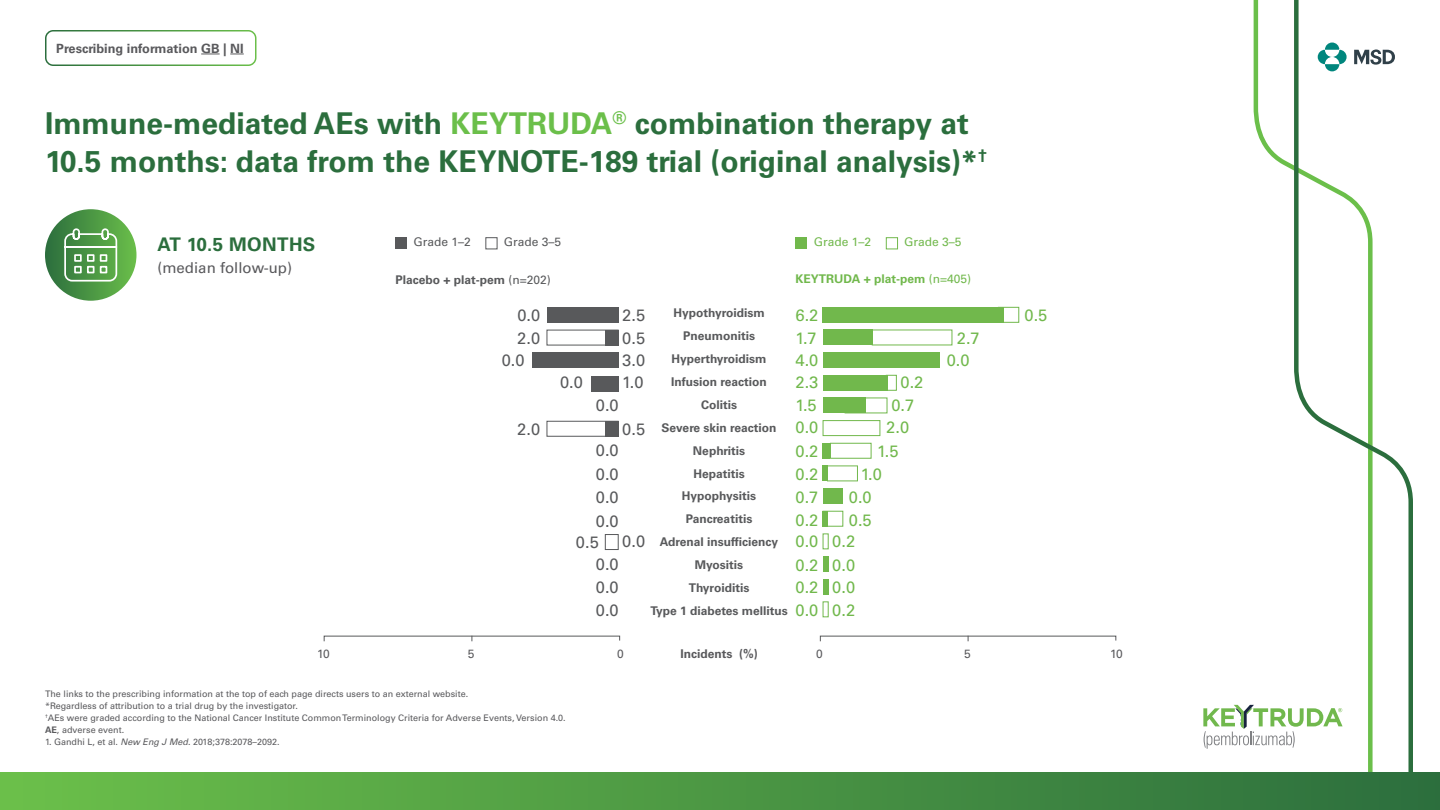
<style>
.page{position:relative;width:1440px;height:810px;background:#fff}
.page>*{position:absolute;margin:0;border:0;box-sizing:border-box;transform-origin:0 0}
.t1{font:700 30px/37.5px "Univers LT Std";color:#2b6e3d}
.t2{font:700 18.75px "Univers LT Std";letter-spacing:.02em;color:#2b6e3d}
.t3{font:16.5px/22.8px "Univers LT Std";color:#71b84c;text-align:justify}
.t4{font:16.5px/23.7px "Univers LT Std";color:#58595b}
.t5{font:15px "Univers LT Std";color:#59595c}
.t6{font:700 12.75px "Univers LT Std";color:#59595c}
.t7{font:700 12px/22.9px "Univers LT Std";color:#58595b;text-align:center}
.t8{font:700 12px "Univers LT Std";color:#71b84c}
.t9{font:12px "Univers LT Std";color:#58595b}
.t10{font:12px "Univers LT Std";color:#71b84c}
.t11{font:700 12px "Univers LT Std";color:#59595c}
.t12{font:12px "Univers LT Std";color:#59595c}
.t13{font:9px/12px "Univers LT Std";color:#59595c}
.s1{color:#6bbf4a}
.s2{font-weight:400}
.s3{font-weight:700}
.s4{font-style:italic}
</style>
<div class="page">
<svg style="left:1253px;top:0;width:38px;height:169px"></svg>
<svg style="left:1291px;top:0;width:122px;height:772px"></svg>
<div style="left:0;top:772px;width:1440px;height:38px;background:linear-gradient(to right,#6bc04a,#2c6e3d)"></div>
<div style="left:1195px;top:699px;width:154px;height:54px;background:#fff"></div>
<svg style="left:1203px;top:705px;width:140px;height:44px"></svg>
<svg style="left:201px;top:54px;width:19px;height:1px"></svg>
<svg style="left:230px;top:54px;width:14px;height:1px"></svg>
<div style="left:45px;top:30px;width:211px;height:36px;border:2px solid #fff;border-radius:8px"></div>
<svg style="left:1318px;top:43px;width:29px;height:28px"></svg>
<svg style="left:1354px;top:49px;width:41px;height:16px"></svg>
<svg style="left:45px;top:209px;width:91px;height:92px;background:#4d9746"></svg>
<svg style="left:63px;top:228px;width:55px;height:54px"></svg>
<svg style="left:820px;top:635px;width:297px;height:7px"></svg>
<svg style="left:323px;top:635px;width:297px;height:7px"></svg>
<div style="left:395px;top:238px;width:11px;height:11px;background:#58595b"></div>
<div style="left:547px;top:307px;width:72px;height:16px;background:#58595b"></div>
<div style="left:823px;top:307px;width:181px;height:16px;background:#71b84c"></div>
<div style="left:823px;top:330px;width:49px;height:15px;background:#71b84c"></div>
<div style="left:823px;top:352px;width:117px;height:16px;background:#71b84c"></div>
<div style="left:823px;top:375px;width:64px;height:16px;background:#71b84c"></div>
<div style="left:823px;top:398px;width:42px;height:15px;background:#71b84c"></div>
<div style="left:823px;top:443px;width:7px;height:16px;background:#71b84c"></div>
<div style="left:823px;top:466px;width:5px;height:15px;background:#71b84c"></div>
<div style="left:823px;top:488px;width:20px;height:16px;background:#71b84c"></div>
<div style="left:823px;top:511px;width:5px;height:16px;background:#71b84c"></div>
<div style="left:823px;top:579px;width:6px;height:16px;background:#71b84c"></div>
<div style="left:823px;top:556px;width:6px;height:16px;background:#71b84c"></div>
<div style="left:532px;top:352px;width:87px;height:16px;background:#58595b"></div>
<div style="left:591px;top:376px;width:28px;height:16px;background:#58595b"></div>
<div style="left:547px;top:421px;width:72px;height:16px;border:1px solid #58595b"></div>
<div style="left:605px;top:534px;width:14px;height:16px;border:1px solid #58595b"></div>
<div style="left:796px;top:238px;width:11px;height:11px;background:#71b84c"></div>
<div style="left:485px;top:237px;width:12px;height:12px;border:1px solid #58595b"></div>
<div style="left:886px;top:237px;width:12px;height:12px;border:1px solid #71b84c"></div>
<div style="left:998px;top:307px;width:21px;height:16px;border:1px solid #71b84c"></div>
<div style="left:886px;top:375px;width:11px;height:16px;border:1px solid #71b84c"></div>
<div style="left:845px;top:398px;width:42px;height:15px;border:1px solid #71b84c"></div>
<div style="left:823px;top:420px;width:57px;height:16px;border:1px solid #71b84c"></div>
<div style="left:830px;top:443px;width:41px;height:16px;border:1px solid #71b84c"></div>
<div style="left:827px;top:466px;width:31px;height:15px;border:1px solid #71b84c"></div>
<div style="left:823px;top:534px;width:6px;height:15px;border:1px solid #71b84c"></div>
<div style="left:823px;top:601px;width:6px;height:16px;border:1px solid #71b84c"></div>
<div style="left:823px;top:511px;width:20px;height:16px;border:1px solid #71b84c"></div>
<div style="left:605px;top:421px;width:14px;height:16px;background:#58595b"></div>
<div style="left:605px;top:330px;width:14px;height:15px;background:#58595b"></div>
<h3 class="t6" style="left:56px;top:41px;width:189px">Prescribing information GB | NI</h3>
<h1 class="t1" style="left:45px;top:105px;width:944px">Immune-mediated AEs with <span class="s1">KEYTRUDA</span><sup>®</sup> combination therapy at<br>10.5 months: data from the KEYNOTE-189 trial (original analysis)*<sup>†</sup></h1>
<h2 class="t2" style="left:158px;top:233px;width:159px">AT 10.5 MONTHS</h2>
<h3 class="t5" style="left:158px;top:259px;width:136px">(median follow-up)</h3>
<h3 class="t9" style="left:413px;top:234px;width:59px">Grade 1–2</h3>
<h3 class="t9" style="left:504px;top:234px;width:59px">Grade 3–5</h3>
<h3 class="t10" style="left:904px;top:234px;width:59px">Grade 3–5</h3>
<h3 class="t10" style="left:814px;top:234px;width:59px">Grade 1–2</h3>
<h3 class="t7" style="left:396px;top:268px;width:157px">Placebo + plat-pem <span class="s2">(n=202)</span></h3>
<h3 class="t8" style="left:796px;top:272px;width:177px">KEYTRUDA + plat-pem <span class="s2">(n=405)</span></h3>
<h3 class="t7" style="left:651px;top:302px;width:139px">Hypothyroidism<br>Pneumonitis<br>Hyperthyroidism<br>Infusion reaction<br>Colitis<br>Severe skin reaction<br>Nephritis<br>Hepatitis<br>Hypophysitis<br>Pancreatitis<br>Adrenal insufficiency<br>Myositis<br>Thyroiditis<br>Type 1 diabetes mellitus</h3>
<h3 class="t11" style="left:680px;top:646px;width:79px">Incidents (%)</h3>
<h3 class="t4" style="left:622px;top:303px;width:24px">2.5</h3>
<h3 class="t3" style="left:1025px;top:304px;width:24px">0.5</h3>
<h3 class="t3" style="left:947px;top:327px;width:35px;line-height:22.4px;text-indent:10px">2.7<br>0.0</h3>
<h3 class="t3" style="left:901px;top:371px;width:24px">0.2</h3>
<h3 class="t3" style="left:891px;top:394px;width:24px">0.7</h3>
<h3 class="t3" style="left:886px;top:416px;width:24px">2.0</h3>
<h3 class="t3" style="left:877px;top:439px;width:23px">1.5</h3>
<h3 class="t3" style="left:861px;top:463px;width:23px">1.0</h3>
<h3 class="t3" style="left:849px;top:486px;width:24px">0.0</h3>
<h3 class="t3" style="left:849px;top:508px;width:24px">0.5</h3>
<h3 class="t3" style="left:832px;top:554px;width:24px;line-height:22.4px">0.0<br>0.0<br>0.2</h3>
<h3 class="t4" style="left:517px;top:303px;width:24px">0.0</h3>
<h3 class="t3" style="left:796px;top:304px;width:24px">6.2<br>1.7<br>4.0<br>2.3<br>1.5<br>0.0<br>0.2<br>0.2<br>0.7<br>0.2</h3>
<h3 class="t3" style="left:796px;top:554px;width:24px;line-height:22.4px">0.2<br>0.2<br>0.0</h3>
<h3 class="t4" style="left:517px;top:326px;width:24px">2.0</h3>
<h3 class="t4" style="left:622px;top:326px;width:24px">0.5</h3>
<h3 class="t4" style="left:622px;top:349px;width:24px;line-height:22.2px">3.0<br>1.0</h3>
<h3 class="t4" style="left:502px;top:348px;width:24px">0.0</h3>
<h3 class="t4" style="left:560px;top:371px;width:24px">0.0</h3>
<h3 class="t4" style="left:596px;top:394px;width:24px">0.0</h3>
<h3 class="t4" style="left:596px;top:438px;width:24px;text-align:justify">0.0<br>0.0<br>0.0<br>0.0</h3>
<h3 class="t4" style="left:596px;top:552px;width:24px">0.0<br>0.0</h3>
<h3 class="t4" style="left:596px;top:598px;width:24px">0.0</h3>
<h3 class="t4" style="left:517px;top:417px;width:24px">2.0</h3>
<h3 class="t4" style="left:622px;top:417px;width:24px">0.5</h3>
<h3 class="t3" style="left:832px;top:530px;width:24px">0.2</h3>
<h3 class="t3" style="left:796px;top:530px;width:24px">0.0</h3>
<h3 class="t4" style="left:622px;top:530px;width:24px">0.0</h3>
<h3 class="t4" style="left:576px;top:530px;width:24px">0.5</h3>
<h3 class="t12" style="left:317px;top:646px;width:14px">10</h3>
<h3 class="t12" style="left:468px;top:646px;width:8px">5</h3>
<h3 class="t12" style="left:617px;top:646px;width:8px">0</h3>
<h3 class="t12" style="left:816px;top:646px;width:8px">0</h3>
<h3 class="t12" style="left:964px;top:646px;width:8px">5</h3>
<h3 class="t12" style="left:1110px;top:646px;width:14px">10</h3>
<p class="t13" style="left:45px;top:688px;width:522px">The links to the prescribing information at the top of each page directs users to an external website.<br>*Regardless of attribution to a trial drug by the investigator.<br><sup>†</sup>AEs were graded according to the National Cancer Institute Common Terminology Criteria for Adverse Events, Version 4.0.<br><span class="s3">AE</span>, adverse event.</p>
<p class="t13" style="left:45px;top:736px;width:236px">1. Gandhi L, et al. <span class="s4">New Eng J Med</span>. 2018;378:2078–2092.</p>
</div>
